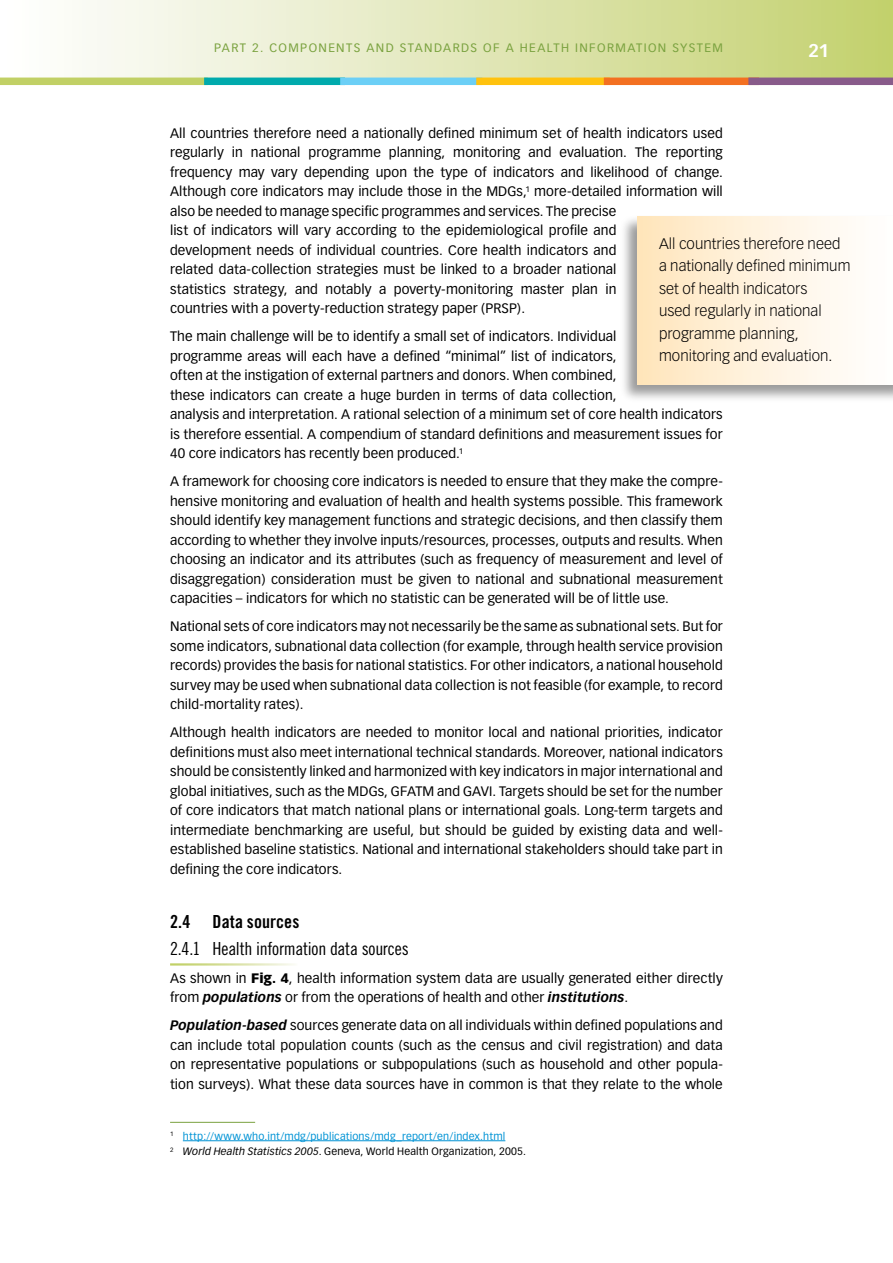
<style>
.page{position:relative;width:893px;height:1263px;background:#fff}
.page>*{position:absolute;margin:0;border:0;box-sizing:border-box;transform-origin:0 0}
.t1{font:18px "Trade Gothic Cond Eighteen";letter-spacing:-.015em;color:#000}
.t2{font:18px "Trade Gothic Bold Cond Twenty";letter-spacing:.005em;color:#000}
.t3{font:700 18px "Vectora LH";color:#fff}
.t4{font:300 15px/22.5px "Vectora LH";color:#000}
.t5{font:13.5px/19.5px "Vectora LH";letter-spacing:.005em;color:#000;text-align:justify}
.t6{font:12px "Vectora LH";letter-spacing:.11em;color:#7aa23f}
.t7{font:10.5px/15.6px "Vectora LH";letter-spacing:.015em;color:#0093d5}
.s1{font-weight:900}
.s2{font-weight:700;font-style:italic}
.s3{font-style:italic;color:#000}
.s4{color:#000}
</style>
<div class="page">
<div style="left:0;top:0;width:893px;height:80px;background:linear-gradient(to right,#fff,#c4d170)"></div>
<div style="left:0;top:78px;width:208px;height:7px;background:#c1d065"></div>
<div style="left:204px;top:78px;width:141px;height:7px;background:#00aaac"></div>
<div style="left:340px;top:78px;width:142px;height:7px;background:#6ccff6"></div>
<div style="left:476px;top:78px;width:134px;height:7px;background:#ffc20e"></div>
<div style="left:604px;top:78px;width:155px;height:7px;background:#f37021"></div>
<div style="left:748px;top:78px;width:145px;height:7px;background:#885b8a"></div>
<div style="left:619px;top:215px;width:274px;height:190px;background:#000;opacity:.4"></div>
<div style="left:638px;top:216px;width:255px;height:169px;background:linear-gradient(to right,#ffe6bd,#fff)"></div>
<hr style="left:170px;top:1122px;width:85px;height:1px;background:#7aa23f">
<hr style="left:183px;top:1140px;width:322px;height:1px;background:#0093d5">
<p class="t6" style="left:214px;top:40px;width:17px">Part</p>
<p class="t6" style="left:252px;top:40px;width:37px">2. Components</p>
<p class="t6" style="left:366px;top:40px;width:10px">and</p>
<p class="t6" style="left:400px;top:40px;width:18px">Standards</p>
<p class="t6" style="left:483px;top:40px;width:55px">of a Health</p>
<p class="t6" style="left:575px;top:40px;width:14px">Information</p>
<p class="t6" style="left:672px;top:40px;width:26px">System</p>
<h1 class="t3" style="left:808px;top:39px;width:22px">21</h1>
<p class="t5" style="left:170px;top:123px;width:554px;text-align:left">All countries therefore need a nationally defined minimum set of health indicators used regularly in national programme planning, monitoring and evaluation. The reporting frequency may vary depending upon the type of indicators and likelihood of change.<br>Although core indicators may include those in the MDGs,<sup>1</sup> more-detailed information will also be needed to manage specific programmes and services. The precise<br>list of indicators will vary according to the epidemiological profile and<br>development needs of individual countries. Core health indicators and<br>related data-collection strategies must be linked to a broader national<br>statistics strategy, and notably a poverty-monitoring master plan in<br>countries with a poverty-reduction strategy paper (PRSP).</p>
<p class="t5" style="left:170px;top:327px;width:554px;text-align:left">The main challenge will be to identify a small set of indicators. Individual<br>programme areas will each have a defined “minimal” list of indicators,<br>often at the instigation of external partners and donors. When combined,<br>these indicators can create a huge burden in terms of data collection,<br>analysis and interpretation. A rational selection of a minimum set of core health indicators is therefore essential. A compendium of standard definitions and measurement issues for 40 core indicators has recently been produced.<sup>1</sup></p>
<p class="t5" style="left:170px;top:472px;width:554px">A framework for choosing core indicators is needed to ensure that they make the compre&shy;hensive monitoring and evaluation of health and health systems possible. This framework should identify key management functions and strategic decisions, and then classify them according to whether they involve inputs/resources, processes, outputs and results. When choosing an indicator and its attributes (such as frequency of measurement and level of disaggregation) consideration must be given to national and subnational measurement capacities – indicators for which no statistic can be generated will be of little use.</p>
<p class="t5" style="left:170px;top:617px;width:554px">National sets of core indicators may not necessarily be the same as subnational sets. But for some indicators, subnational data collection (for example, through health service provision records) provides the basis for national statistics. For other indicators, a national household survey may be used when subnational data collection is not feasible (for example, to record child-mortality rates).</p>
<p class="t5" style="left:170px;top:723px;width:554px">Although health indicators are needed to monitor local and national priorities, indicator definitions must also meet international technical standards. Moreover, national indicators should be consistently linked and harmonized with key indicators in major international and global initiatives, such as the MDGs, GFATM and GAVI. Targets should be set for the number of core indicators that match national plans or international goals. Long-term targets and intermediate benchmarking are useful, but should be guided by existing data and well&shy;established baseline statistics. National and international stakeholders should take part in defining the core indicators.</p>
<h1 class="t2" style="left:170px;top:911px;width:131px">2.4 Data sources</h1>
<h1 class="t1" style="left:170px;top:938px;width:240px">2.4.1 Health information data sources</h1>
<p class="t5" style="left:170px;top:968px;width:554px">As shown in <span class="s1">Fig. 4</span>, health information system data are usually generated either directly from <span class="s2">populations</span> or from the operations of health and other <span class="s2">institutions</span>.</p>
<p class="t5" style="left:170px;top:1016px;width:554px"><span class="s2">Population-based</span> sources generate data on all individuals within defined populations and can include total population counts (such as the census and civil registration) and data on representative populations or subpopulations (such as household and other popula&shy;tion surveys). What these data sources have in common is that they relate to the whole</p>
<p class="t4" style="left:659px;top:232px;width:193px">All countries therefore need a nationally defined minimum set of health indicators<br>used regularly in national programme planning, monitoring and evaluation.</p>
<p class="t7" style="left:170px;top:1128px;width:357px"><sup>1</sup> http://www.who.int/mdg/publications/mdg_report/en/index.html<br><sup>2</sup> <span class="s3">World Health Statistics 2005</span><span class="s4">. Geneva, World Health Organization, 2005.</span></p>
</div>
